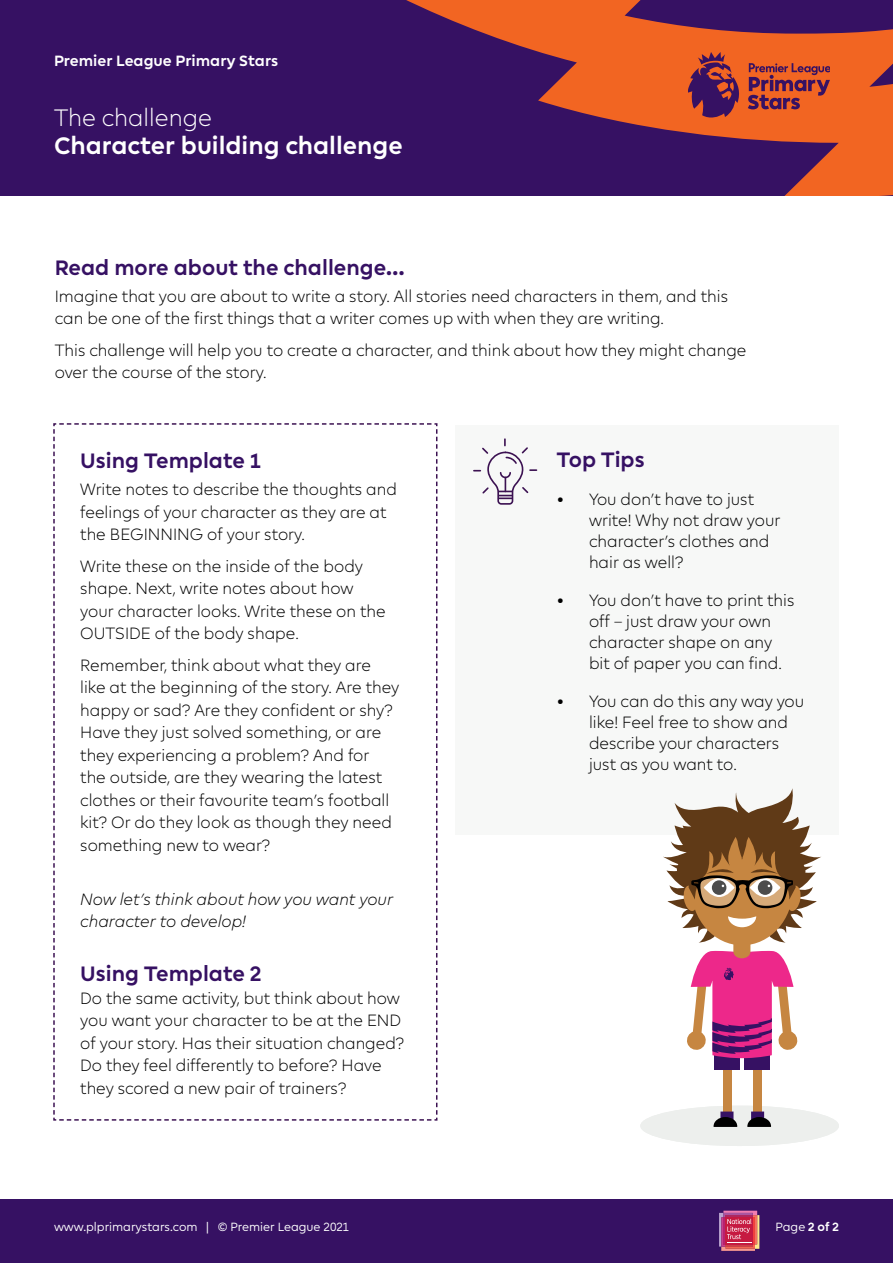
<style>
.page{position:relative;width:893px;height:1263px;background:#fff}
.page>*{position:absolute;margin:0;border:0;box-sizing:border-box;transform-origin:0 0}
.Resource_Title_White{font:700 24px "Premier League";color:#fff}
.Resource_Identifier{font:300 24px "Premier League";color:#fff}
.COPY{font:700 21px "Premier League";color:#361163}
.Instructions{font:700 21px "Premier League";color:#361163}
.COPY-2{font:300 16.5px/22.5px "Premier League";color:#000}
.COPY-3{font:italic 300 16.5px/22.5px "Premier League";color:#000}
.t1{font:700 15px "Premier League";color:#fff}
.t2{font:12px "Premier League";color:#fff}
.s1{font-weight:700}
</style>
<div class="page">
<div style="left:0;top:1199px;width:893px;height:64px;background:#361163"></div>
<div style="left:0;top:0;width:893px;height:196px;background:#361163"></div>
<svg style="left:406px;top:0;width:487px;height:196px"></svg>
<svg style="left:689px;top:52px;width:140px;height:66px"></svg>
<svg style="left:719px;top:1211px;width:40px;height:40px"></svg>
<svg style="left:53px;top:423px;width:385px;height:698px"></svg>
<div style="left:455px;top:425px;width:384px;height:410px;background:#f7f8f7"></div>
<div style="left:640px;top:1106px;width:199px;height:40px;background:#edefed;border-radius:50%"></div>
<div style="left:753px;top:1061px;width:9px;height:55px;background:#c68641"></div>
<div style="left:723px;top:1061px;width:9px;height:55px;background:#c68641"></div>
<div style="left:744px;top:1046px;width:26px;height:24px;background:#361163"></div>
<div style="left:714px;top:1046px;width:26px;height:24px;background:#361163"></div>
<svg style="left:747px;top:1111px;width:24px;height:16px"></svg>
<svg style="left:714px;top:1111px;width:23px;height:16px"></svg>
<svg style="left:663px;top:788px;width:158px;height:270px"></svg>
<svg style="left:474px;top:439px;width:62px;height:66px"></svg>
<p class="t1" style="left:54px;top:52px;width:226px">Premier League Primary Stars</p>
<p class="Resource_Identifier" style="left:54px;top:104px;width:159px">The challenge</p>
<p class="Resource_Title_White" style="left:54px;top:133px;width:350px">Character building challenge</p>
<p class="COPY" style="left:55px;top:256px;width:352px">Read more about the challenge…</p>
<p class="COPY-2" style="left:55px;top:285px;width:675px">Imagine that you are about to write a story. All stories need characters in them, and this can be one of the first things that a writer comes up with when they are writing.</p>
<p class="COPY-2" style="left:55px;top:339px;width:693px">This challenge will help you to create a character, and think about how they might change over the course of the story.</p>
<p class="COPY" style="left:80px;top:449px;width:183px">Using Template 1</p>
<p class="COPY-2" style="left:80px;top:478px;width:318px">Write notes to describe the thoughts and feelings of your character as they are at the BEGINNING of your story.</p>
<p class="COPY-2" style="left:80px;top:555px;width:307px">Write these on the inside of the body shape. Next, write notes about how your character looks. Write these on the OUTSIDE of the body shape.</p>
<p class="COPY-2" style="left:80px;top:654px;width:321px">Remember, think about what they are like at the beginning of the story. Are they happy or sad? Are they confident or shy?<br>Have they just solved something, or are they experiencing a problem? And for<br>the outside, are they wearing the latest clothes or their favourite team’s football kit? Or do they look as though they need something new to wear?</p>
<p class="COPY-3" style="left:80px;top:888px;width:314px">Now let’s think about how you want your character to develop!</p>
<p class="COPY" style="left:80px;top:962px;width:183px">Using Template 2</p>
<p class="COPY-2" style="left:80px;top:987px;width:326px">Do the same activity, but think about how you want your character to be at the END of your story. Has their situation changed?<br>Do they feel differently to before? Have they scored a new pair of trainers?</p>
<h2 class="Instructions" style="left:557px;top:448px;width:89px">Top Tips</h2>
<p class="COPY-2" style="left:589px;top:489px;width:193px;line-height:21px;text-indent:-32px">• You don’t have to just write! Why not draw your character’s clothes and hair as well?</p>
<p class="COPY-2" style="left:589px;top:590px;width:207px;line-height:21px;text-indent:-32px">• You don’t have to print this off – just draw your own character shape on any bit of paper you can find.</p>
<p class="COPY-2" style="left:589px;top:691px;width:217px;line-height:21px;text-indent:-32px">• You can do this any way you like! Feel free to show and describe your characters just as you want to.</p>
<p class="t2" style="left:54px;top:1220px;width:297px">www.plprimarystars.com | © Premier League 2021</p>
<p class="t2" style="left:775px;top:1220px;width:65px">Page <span class="s1">2 of 2</span></p>
</div>
